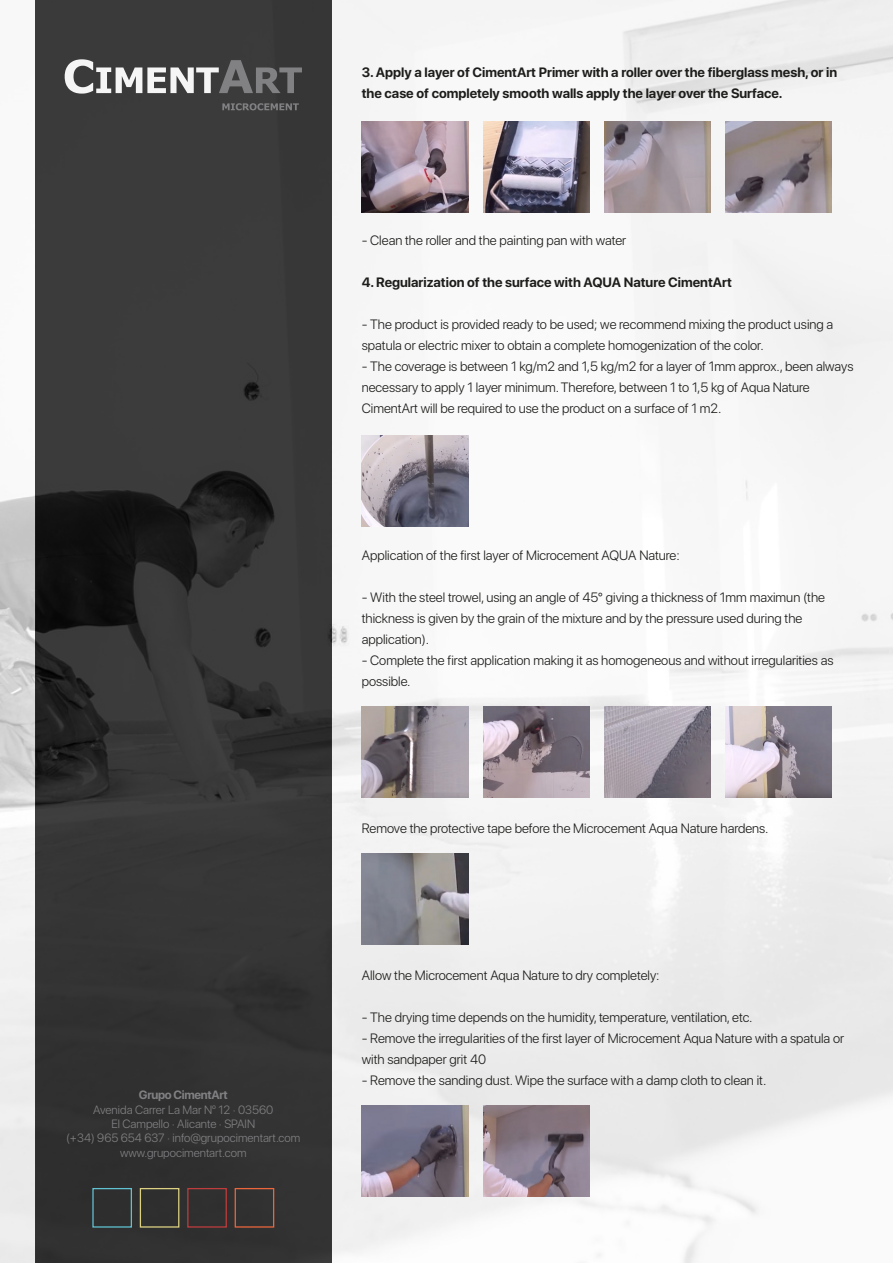
<style>
.page{position:relative;width:893px;height:1263px;background:#fff}
.page>*{position:absolute;margin:0;border:0;box-sizing:border-box;transform-origin:0 0}
.t1{font:300 13.5px/21px "SF Pro Display";color:#1d1d1b}
.t2{font:700 13.5px/21px "SF Pro Display";color:#1d1d1b}
.t3{font:300 12px/14.4px "SF Pro Display";color:#818083;text-align:center}
.t4{font:700 12px "SF Pro Display";letter-spacing:-.025em;color:#818083}
</style>
<div class="page">
<img style="left:0;top:0;width:893px;height:1263px">
<svg style="left:35px;top:0;width:296px;height:1263px;background:#343434"></svg>
<svg style="left:222px;top:103px;width:77px;height:7px"></svg>
<svg style="left:65px;top:59px;width:237px;height:35px"></svg>
<div style="left:92px;top:1188px;width:40px;height:39px;border:1px solid #5fc1d1"></div>
<div style="left:140px;top:1188px;width:39px;height:39px;border:1px solid #dcd183"></div>
<div style="left:187px;top:1188px;width:40px;height:39px;border:1px solid #be3c3d"></div>
<div style="left:235px;top:1188px;width:39px;height:39px;border:1px solid #eb653d"></div>
<img style="left:362px;top:853px;width:106px;height:91px">
<img style="left:362px;top:1106px;width:106px;height:91px">
<img style="left:483px;top:1106px;width:106px;height:91px">
<img style="left:362px;top:706px;width:106px;height:91px">
<img style="left:483px;top:706px;width:106px;height:91px">
<img style="left:604px;top:706px;width:107px;height:91px">
<img style="left:726px;top:706px;width:106px;height:91px">
<img style="left:362px;top:435px;width:106px;height:91px">
<img style="left:362px;top:122px;width:106px;height:91px">
<img style="left:483px;top:122px;width:106px;height:91px">
<img style="left:604px;top:122px;width:107px;height:91px">
<img style="left:726px;top:122px;width:106px;height:91px">
<p class="t4" style="left:139px;top:1086px;width:90px">Grupo CimentArt</p>
<p class="t3" style="left:66px;top:1102px;width:236px">Avenida Carrer La Mar No 12 · 03560<br>El Campello · Alicante · SPAIN<br>(+34) 965 654 637 · info@grupocimentart.com www.grupocimentart.com</p>
<p class="t2" style="left:362px;top:61px;width:477px">3. Apply a layer of CimentArt Primer with a roller over the fiberglass mesh, or in the case of completely smooth walls apply the layer over the Surface.</p>
<p class="t1" style="left:362px;top:229px;width:266px">- Clean the roller and the painting pan with water</p>
<p class="t2" style="left:362px;top:271px;width:372px">4. Regularization of the surface with AQUA Nature CimentArt</p>
<p class="t1" style="left:362px;top:313px;width:473px">- The product is provided ready to be used; we recommend mixing the product using a spatula or electric mixer to obtain a complete homogenization of the color.</p>
<p class="t1" style="left:362px;top:355px;width:493px">- The coverage is between 1 kg/m2 and 1,5 kg/m2 for a layer of 1mm approx., been always necessary to apply 1 layer minimum. Therefore, between 1 to 1,5 kg of Aqua Nature<br>CimentArt will be required to use the product on a surface of 1 m2.</p>
<p class="t1" style="left:362px;top:544px;width:320px">Application of the first layer of Microcement AQUA Nature:</p>
<p class="t1" style="left:362px;top:586px;width:465px">- With the steel trowel, using an angle of 45° giving a thickness of 1mm maximun (the thickness is given by the grain of the mixture and by the pressure used during the application).</p>
<p class="t1" style="left:362px;top:649px;width:473px">- Complete the first application making it as homogeneous and without irregularities as possible.</p>
<p class="t1" style="left:362px;top:817px;width:408px">Remove the protective tape before the Microcement Aqua Nature hardens.</p>
<p class="t1" style="left:362px;top:964px;width:299px">Allow the Microcement Aqua Nature to dry completely:</p>
<p class="t1" style="left:362px;top:1006px;width:392px">- The drying time depends on the humidity, temperature, ventilation, etc.</p>
<p class="t1" style="left:362px;top:1027px;width:484px">- Remove the irregularities of the first layer of Microcement Aqua Nature with a spatula or with sandpaper grit 40</p>
<p class="t1" style="left:362px;top:1069px;width:406px">- Remove the sanding dust. Wipe the surface with a damp cloth to clean it.</p>
</div>
